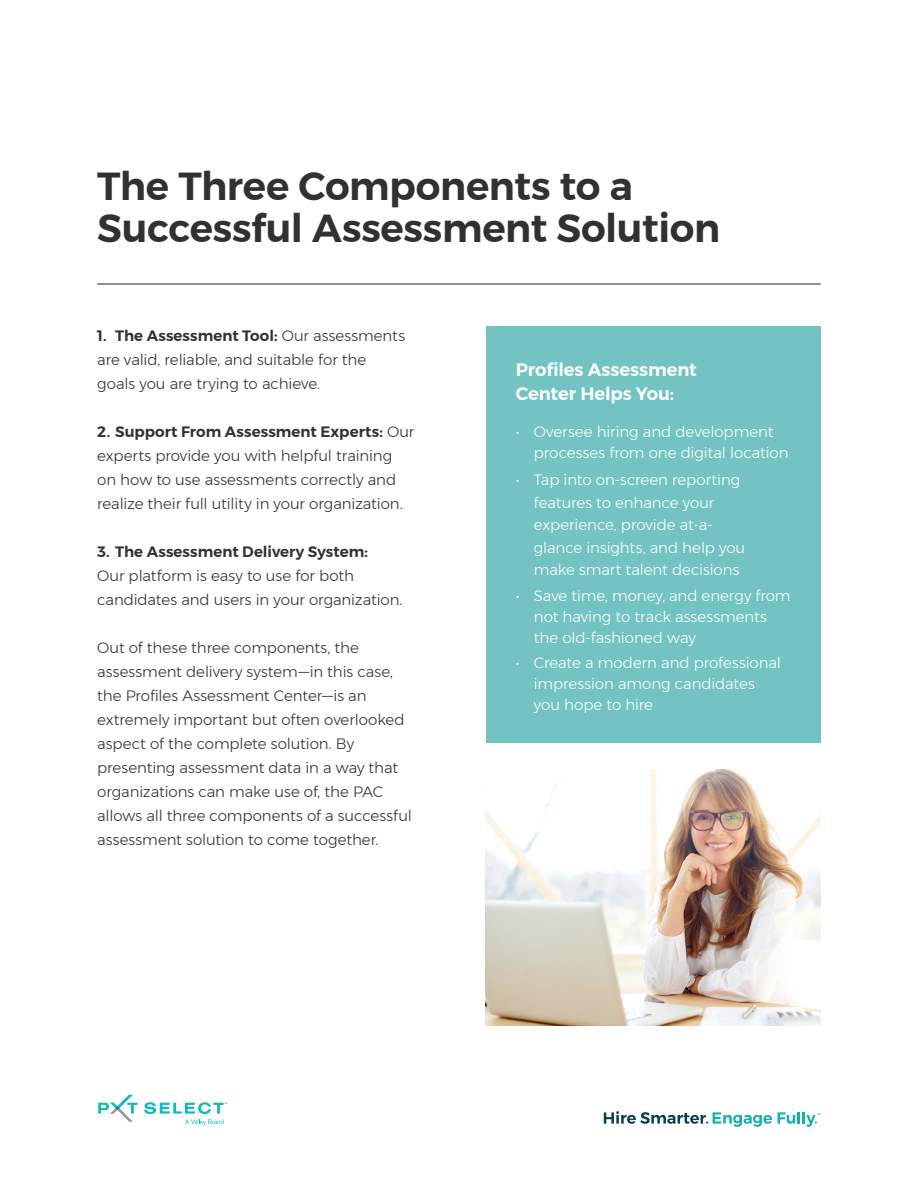
<style>
.page{position:relative;width:918px;height:1188px;background:#fff}
.page>*{position:absolute;margin:0;border:0;box-sizing:border-box;transform-origin:0 0}
.t1{font:600 39px/42px "Montserrat";letter-spacing:-.01em;color:#323131}
.t2{font:600 18px/24px "Montserrat";letter-spacing:-.005em;color:#fff}
.t3{font:300 15px/24px "Montserrat";letter-spacing:-.005em;color:#323131}
.t4{font:300 15px "Montserrat";letter-spacing:-.005em;color:#fff}
.s1{font-weight:600}
</style>
<div class="page">
<svg style="left:604px;top:1111px;width:168px;height:16px"></svg>
<svg style="left:778px;top:1112px;width:43px;height:15px"></svg>
<svg style="left:98px;top:1095px;width:40px;height:27px"></svg>
<svg style="left:144px;top:1102px;width:83px;height:23px"></svg>
<div style="left:486px;top:326px;width:335px;height:416px;background:#72c3c1"></div>
<hr style="left:97px;top:284px;width:724px;height:1px;background:#231f20">
<img style="left:486px;top:770px;width:335px;height:256px">
<p class="t1" style="left:97px;top:165px;width:625px">The Three Components to a<br>Successful Assessment Solution</p>
<p class="t3" style="left:97px;top:323px;width:309px"><span class="s1">1. The Assessment Tool:</span> Our assessments are valid, reliable, and suitable for the goals you are trying to achieve.</p>
<p class="t3" style="left:97px;top:419px;width:319px"><span class="s1">2. Support From Assessment Experts:</span> Our experts provide you with helpful training on how to use assessments correctly and realize their full utility in your organization.</p>
<p class="t3" style="left:97px;top:539px;width:307px"><span class="s1">3. The Assessment Delivery System:<br></span>Our platform is easy to use for both candidates and users in your organization.</p>
<p class="t3" style="left:97px;top:635px;width:316px">Out of these three components, the assessment delivery system—in this case, the Profiles Assessment Center—is an extremely important but often overlooked aspect of the complete solution. By presenting assessment data in a way that organizations can make use of, the PAC allows all three components of a successful assessment solution to come together.</p>
<p class="t2" style="left:516px;top:358px;width:183px">Profiles Assessment<br>Center Helps You:</p>
<p class="t4" style="left:516px;top:421px;width:259px">• Oversee hiring and development</p>
<p class="t4" style="left:534px;top:442px;width:256px">processes from one digital location</p>
<p class="t4" style="left:516px;top:469px;width:226px">• Tap into on-screen reporting</p>
<p class="t4" style="left:534px;top:491px;width:182px">features to enhance your</p>
<p class="t4" style="left:534px;top:514px;width:180px">experience, provide at-a-</p>
<p class="t4" style="left:534px;top:536px;width:213px">glance insights, and help you</p>
<p class="t4" style="left:534px;top:559px;width:207px">make smart talent decisions</p>
<p class="t4" style="left:516px;top:584px;width:276px">• Save time, money, and energy from</p>
<p class="t4" style="left:534px;top:605px;width:235px">not having to track assessments</p>
<p class="t4" style="left:534px;top:626px;width:163px">the old-fashioned way</p>
<p class="t4" style="left:516px;top:652px;width:267px">• Create a modern and professional</p>
<p class="t4" style="left:534px;top:673px;width:222px">impression among candidates</p>
<p class="t4" style="left:534px;top:694px;width:121px">you hope to hire</p>
</div>
